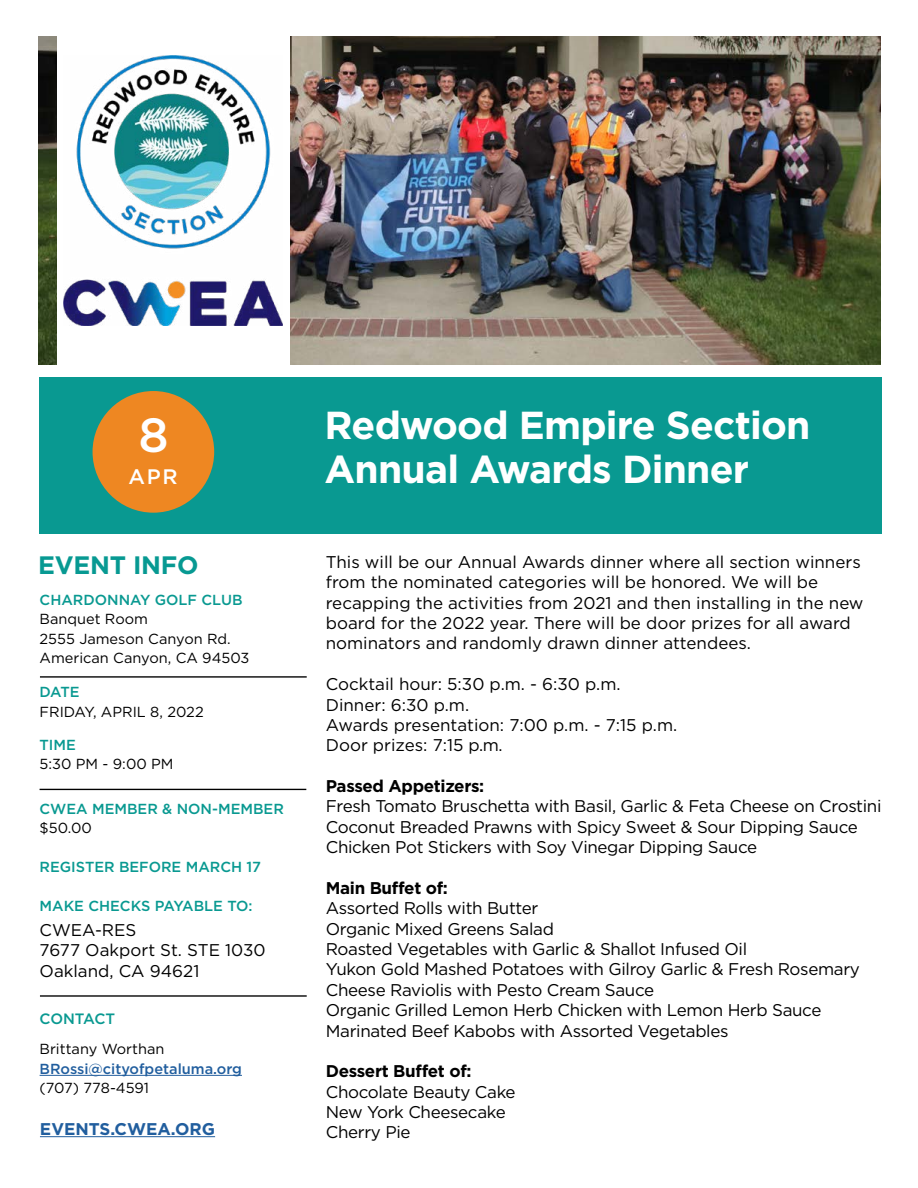
<style>
.page{position:relative;width:918px;height:1188px;background:#fff}
.page>*{position:absolute;margin:0;border:0;box-sizing:border-box;transform-origin:0 0}
.t1{font:500 48px "Gotham";color:#fff}
.t2{font:700 39px/43.8px "Gotham";letter-spacing:-.02em;color:#fff}
.t3{font:700 25.2px "Gotham";letter-spacing:-.01em;color:#079992}
.t4{font:500 21px "Gotham";color:#fff}
.t5{font:16.95px/20.4px "Gotham";letter-spacing:-.02em;color:#000}
.t6{font:16.95px/20.4px "Gotham";color:#000}
.t7{font:700 16.95px "Gotham";letter-spacing:-.02em;color:#000}
.t8{font:700 16.95px "Gotham";color:#215e9e}
.t9{font:500 15px "Gotham";letter-spacing:-.01em;color:#099991}
.t10{font:14.55px/19.4px "Gotham";color:#000}
.t11{font:500 14.55px "Gotham";color:#099991}
.t12{font:500 14.55px "Gotham";color:#215e9e}
</style>
<div class="page">
<img style="left:39px;top:37px;width:841px;height:328px">
<div style="left:40px;top:378px;width:842px;height:156px;background:#099991"></div>
<div style="left:57px;top:31px;width:233px;height:339px;background:#fff"></div>
<hr style="left:40px;top:1075px;width:202px;height:1px;background:#215e9e">
<hr style="left:40px;top:995px;width:267px;height:2px;background:#000">
<hr style="left:40px;top:676px;width:267px;height:2px;background:#000">
<hr style="left:40px;top:789px;width:266px;height:1px;background:#000">
<div style="left:93px;top:391px;width:121px;height:122px;background:#ee8722;border-radius:50%"></div>
<img style="left:63px;top:55px;width:220px;height:270px">
<hr style="left:40px;top:1136px;width:175px;height:1px;background:#215e9e">
<h1 class="t1" style="left:138px;top:404px;width:32px">8</h1>
<h2 class="t2" style="left:325px;top:403px;width:487px">Redwood Empire Section<br>Annual Awards Dinner</h2>
<p class="t4" style="left:129px;top:463px;width:51px">APR</p>
<h3 class="t3" style="left:38px;top:548px;width:162px">EVENT INFO</h3>
<p class="t6" style="left:326px;top:551px;width:539px">This will be our Annual Awards dinner where all section winners from the nominated categories will be honored. We will be recapping the activities from 2021 and then installing in the new board for the 2022 year. There will be door prizes for all award nominators and randomly drawn dinner attendees.</p>
<p class="t6" style="left:326px;top:674px;width:353px">Cocktail hour: 5:30 p.m. - 6:30 p.m.<br>Dinner: 6:30 p.m.<br>Awards presentation: 7:00 p.m. - 7:15 p.m.<br>Door prizes: 7:15 p.m.</p>
<p class="t7" style="left:326px;top:775px;width:160px">Passed Appetizers:</p>
<p class="t5" style="left:326px;top:796px;width:557px">Fresh Tomato Bruschetta with Basil, Garlic &amp; Feta Cheese on Crostini<br>Coconut Breaded Prawns with Spicy Sweet &amp; Sour Dipping Sauce<br>Chicken Pot Stickers with Soy Vinegar Dipping Sauce</p>
<p class="t7" style="left:326px;top:877px;width:124px">Main Buffet of:</p>
<p class="t5" style="left:326px;top:898px;width:536px">Assorted Rolls with Butter<br>Organic Mixed Greens Salad<br>Roasted Vegetables with Garlic &amp; Shallot Infused Oil<br>Yukon Gold Mashed Potatoes with Gilroy Garlic &amp; Fresh Rosemary Cheese Raviolis with Pesto Cream Sauce<br>Organic Grilled Lemon Herb Chicken with Lemon Herb Sauce Marinated Beef Kabobs with Assorted Vegetables</p>
<p class="t7" style="left:326px;top:1060px;width:147px">Dessert Buffet of:</p>
<p class="t5" style="left:326px;top:1081px;width:191px">Chocolate Beauty Cake<br>New York Cheesecake<br>Cherry Pie</p>
<p class="t11" style="left:40px;top:590px;width:204px">CHARDONNAY GOLF CLUB</p>
<p class="t10" style="left:40px;top:609px;width:211px">Banquet Room<br>2555 Jameson Canyon Rd.<br>American Canyon, CA 94503</p>
<p class="t11" style="left:40px;top:683px;width:42px">DATE</p>
<p class="t10" style="left:40px;top:702px;width:166px">FRIDAY, APRIL 8, 2022</p>
<p class="t11" style="left:40px;top:735px;width:38px">TIME</p>
<p class="t10" style="left:40px;top:754px;width:135px">5:30 PM - 9:00 PM</p>
<p class="t11" style="left:40px;top:799px;width:246px">CWEA MEMBER &amp; NON-MEMBER</p>
<p class="t10" style="left:40px;top:818px;width:54px">$50.00</p>
<p class="t11" style="left:40px;top:858px;width:223px">REGISTER BEFORE MARCH 17</p>
<p class="t11" style="left:40px;top:896px;width:215px">MAKE CHECKS PAYABLE TO:</p>
<p class="t6" style="left:40px;top:919px;width:228px">CWEA-RES<br>7677 Oakport St. STE 1030<br>Oakland, CA 94621</p>
<p class="t9" style="left:40px;top:1009px;width:77px">CONTACT</p>
<p class="t10" style="left:40px;top:1039px;width:126px">Brittany Worthan</p>
<p class="t12" style="left:40px;top:1059px;width:204px">BRossi@cityofpetaluma.org</p>
<p class="t10" style="left:40px;top:1078px;width:111px">(707) 778-4591</p>
<p class="t8" style="left:40px;top:1118px;width:177px">EVENTS.CWEA.ORG</p>
</div>
